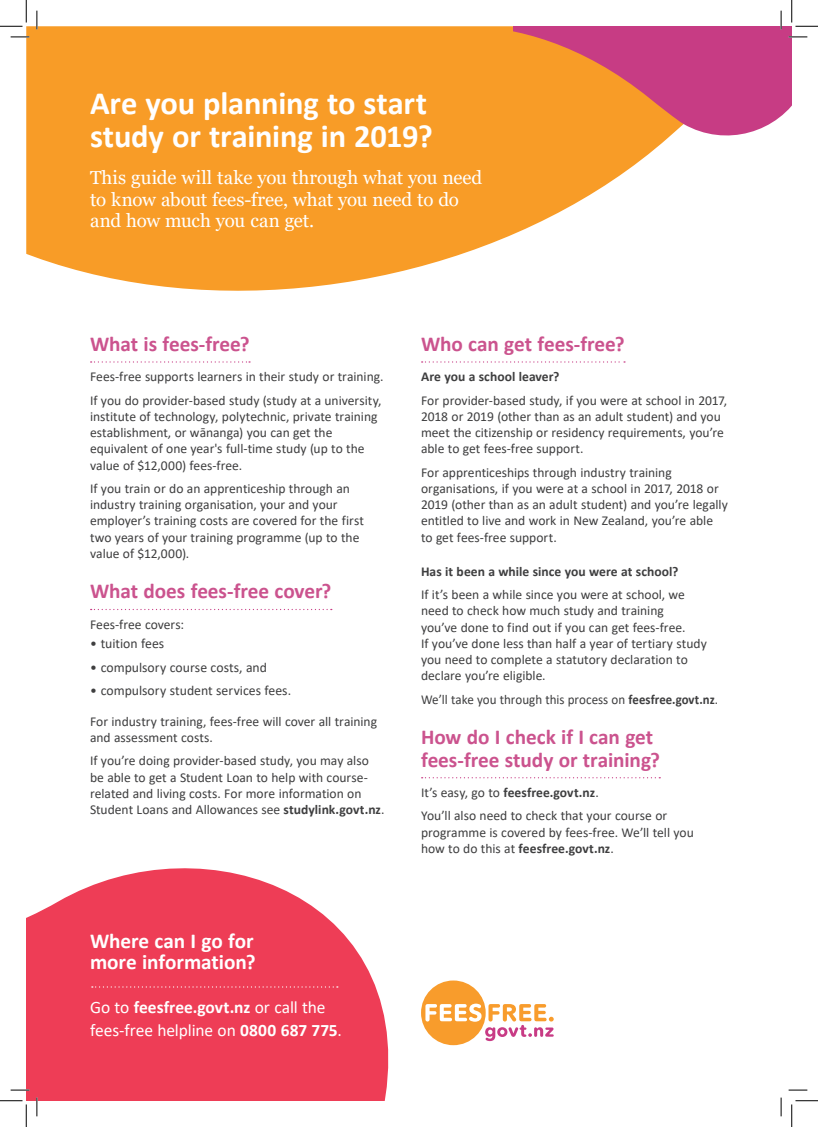
<style>
.page{position:relative;width:818px;height:1127px;background:#fff}
.page>*{position:absolute;margin:0;border:0;box-sizing:border-box;transform-origin:0 0}
.t1{font:700 32.5px/33.8px "Calibri";letter-spacing:-.005em;color:#fff}
.t2{font:700 21.25px/22.5px "Calibri";letter-spacing:-.005em;color:#cb538e}
.H2_No_Rule{font:700 21.25px/21.2px "Calibri";letter-spacing:-.005em;color:#fff}
.Intro{font:18.75px/21.2px "Georgia";letter-spacing:-.005em;color:#fff}
.Contact_White{font:17.5px/22.8px "Calibri";letter-spacing:-.005em;color:#fff}
.t3{font:13.75px "Calibri";color:#3e3e3f}
.Body_last{font:13.62px/16.2px "Calibri";color:#3e3e3f}
.Body{font:13.62px/16.2px "Calibri";color:#3e3e3f}
.Body_Bold{font:700 13.62px "Calibri";color:#3e3e3f}
.Body_last-2{font:13.62px "Calibri";color:#3e3e3f;scale:.96 1}
.Body-2{font:700 13.62px "Calibri";color:#3e3e3f}
.Body_before_bullet{font:13.62px "Calibri";color:#3e3e3f}
.s1{font-weight:700}
.s2{font-weight:400}
</style>
<div class="page">
<svg style="left:26px;top:868px;width:403px;height:232px;fill:#ee3d56"></svg>
<svg style="left:26px;top:26px;width:630px;height:265px;background:#f8aa45"></svg>
<svg style="left:91px;top:361px;width:159px;height:1px"></svg>
<svg style="left:91px;top:608px;width:241px;height:2px"></svg>
<svg style="left:422px;top:361px;width:203px;height:1px"></svg>
<svg style="left:422px;top:777px;width:238px;height:1px"></svg>
<svg style="left:92px;top:986px;width:246px;height:1px"></svg>
<div style="left:421px;top:980px;width:65px;height:64px;background:#f89c2c;border-radius:50%"></div>
<svg style="left:425px;top:1003px;width:129px;height:37px"></svg>
<svg style="left:11px;top:36px;width:18px;height:2px"></svg>
<svg style="left:11px;top:1088px;width:18px;height:2px"></svg>
<svg style="left:788px;top:1089px;width:19px;height:1px"></svg>
<svg style="left:36px;top:11px;width:2px;height:18px"></svg>
<svg style="left:36px;top:1097px;width:2px;height:18px"></svg>
<svg style="left:780px;top:1097px;width:2px;height:18px"></svg>
<svg style="left:0;top:0;width:27px;height:27px"></svg>
<svg style="left:0;top:1100px;width:27px;height:26px"></svg>
<svg style="left:513px;top:0;width:305px;height:148px"></svg>
<svg style="left:791px;top:1100px;width:27px;height:26px"></svg>
<h1 class="t1" style="left:90px;top:85px;width:344px">Are you planning to start study or training in 2019?</h1>
<p class="Intro" style="left:90px;top:168px;width:394px">This guide will take you through what you need to know about fees-free, what you need to do and how much you can get.</p>
<h2 class="t2" style="left:90px;top:332px;width:161px">What is fees-free?</h2>
<p class="Body" style="left:90px;top:368px;width:295px">Fees-free supports learners in their study or training.</p>
<p class="Body" style="left:90px;top:391px;width:293px">If you do provider-based study (study at a university, institute of technology, polytechnic, private training establishment, or wānanga) you can get the equivalent of one year's full-time study (up to the value of $12,000) fees-free.</p>
<p class="Body_last" style="left:90px;top:480px;width:275px">If you train or do an apprenticeship through an industry training organisation, your and your employer’s training costs are covered for the first two years of your training programme (up to the value of $12,000).</p>
<h2 class="t2" style="left:90px;top:579px;width:243px">What does fees-free cover?</h2>
<p class="Body_before_bullet" style="left:90px;top:614px;width:96px">Fees-free covers:</p>
<p class="t3" style="left:90px;top:634px;width:76px">• tuition fees</p>
<p class="t3" style="left:90px;top:657px;width:179px">• compulsory course costs, and</p>
<p class="t3" style="left:90px;top:681px;width:203px">• compulsory student services fees.</p>
<p class="Body" style="left:90px;top:712px;width:289px">For industry training, fees-free will cover all training and assessment costs.</p>
<p class="Body_last" style="left:90px;top:752px;width:296px">If you’re doing provider-based study, you may also be able to get a Student Loan to help with course&shy;related and living costs. For more information on Student Loans and Allowances see <span class="s1">studylink.govt.nz</span>.</p>
<p class="H2_No_Rule" style="left:90px;top:929px;width:167px">Where can I go for more information?</p>
<p class="Contact_White" style="left:90px;top:995px;width:253px">Go to <span class="s1">feesfree.govt.nz</span> or call the fees-free helpline on <span class="s1">0800 687 775</span>.</p>
<h2 class="t2" style="left:421px;top:332px;width:205px">Who can get fees-free?</h2>
<p class="Body_Bold" style="left:421px;top:367px;width:140px">Are you a school leaver?</p>
<p class="Body_last" style="left:421px;top:391px;width:308px">For provider-based study, if you were at school in 2017, 2018 or 2019 (other than as an adult student) and you meet the citizenship or residency requirements, you’re able to get fees-free support.</p>
<p class="Body_last" style="left:421px;top:463px;width:308px">For apprenticeships through industry training organisations, if you were at a school in 2017, 2018 or 2019 (other than as an adult student) and you’re legally entitled to live and work in New Zealand, you’re able to get fees-free support.</p>
<p class="Body_Bold" style="left:421px;top:561px;width:259px">Has it been a while since you were at school?</p>
<p class="Body" style="left:421px;top:586px;width:287px">If it’s been a while since you were at school, we need to check how much study and training<br>you’ve done to find out if you can get fees-free.<br>If you’ve done less than half a year of tertiary study you need to complete a statutory declaration to declare you’re eligible.</p>
<p class="Body_last-2" style="left:421px;top:689px;width:311px">We’ll take you through this process on <span class="s1">feesfree.govt.nz</span>.</p>
<h2 class="t2" style="left:421px;top:725px;width:240px">How do I check if I can get fees-free study or training?</h2>
<p class="Body-2" style="left:421px;top:782px;width:179px"><span class="s2">It’s easy, go to</span> feesfree.govt.nz<span class="s2">.</span></p>
<p class="Body_last" style="left:421px;top:807px;width:274px">You’ll also need to check that your course or programme is covered by fees-free. We’ll tell you how to do this at <span class="s1">feesfree.govt.nz</span>.</p>
</div>
